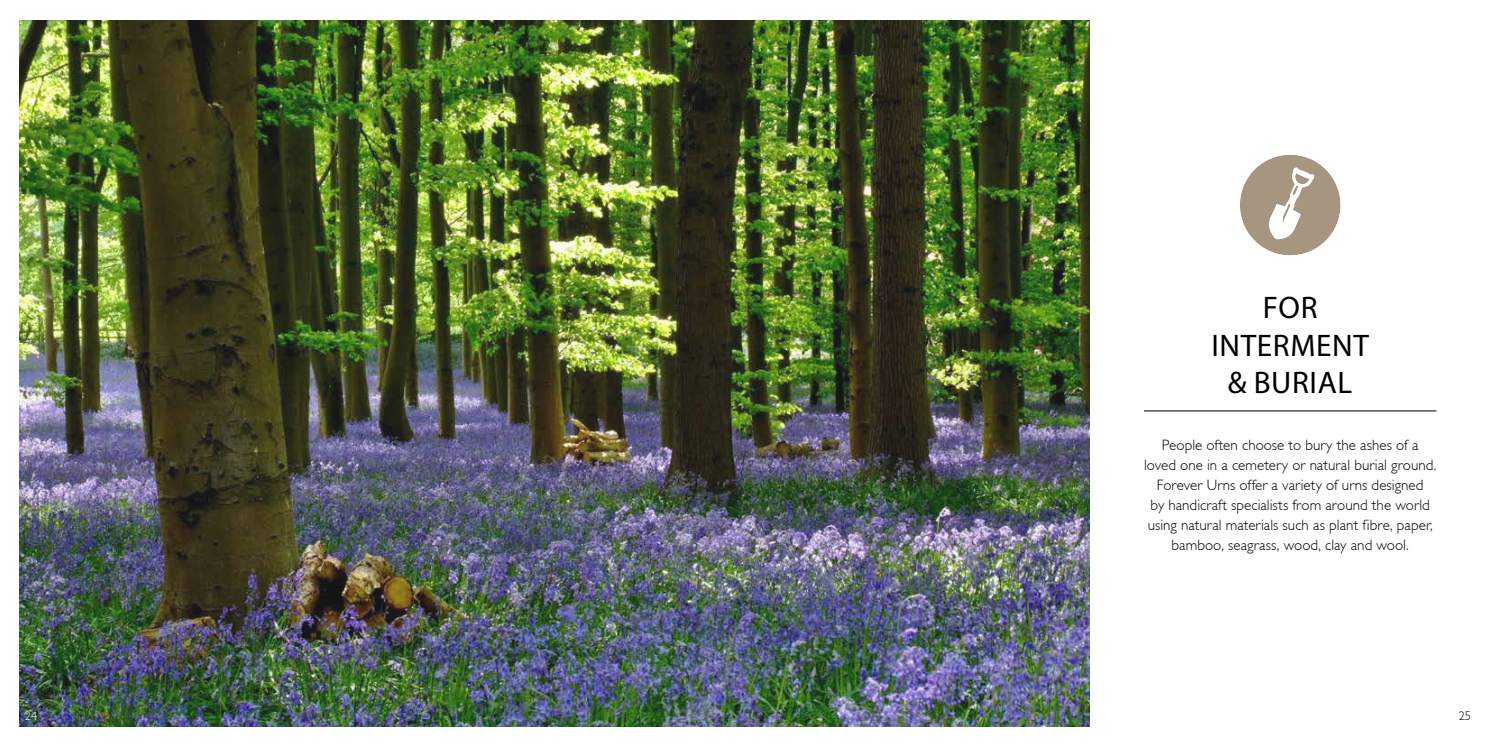
<style>
.page{position:relative;width:1489px;height:745px;background:#fff}
.page>*{position:absolute;margin:0;border:0;box-sizing:border-box;transform-origin:0 0}
.t1{font:31.25px/37.5px "Myriad Pro";letter-spacing:.02em;color:#000;text-align:center}
.t2{font:300 15px/20px "Gill Sans";color:#000;text-align:center}
.t3{font:300 12.5px "Gill Sans";color:#fff}
.t4{font:300 12.5px "Gill Sans";color:#000}
</style>
<div class="page">
<hr style="left:1143px;top:410px;width:293px;height:1px;background:#000">
<div style="left:1239px;top:155px;width:101px;height:100px;background:#a69680;border-radius:50%"></div>
<svg style="left:1268px;top:167px;width:46px;height:72px"></svg>
<img style="left:19px;top:21px;width:1070px;height:705px">
<h1 class="t1" style="left:1211px;top:288px;width:159px">FOR<br>INTERMENT &amp; BURIAL</h1>
<p class="t2" style="left:1143px;top:435px;width:294px">People often choose to bury the ashes of a<br>loved one in a cemetery or natural burial ground.<br>Forever Urns offer a variety of urns designed<br>by handicraft specialists from around the world using natural materials such as plant fibre, paper, bamboo, seagrass, wood, clay and wool.</p>
<p class="t3" style="left:25px;top:708px;width:14px">24</p>
<p class="t4" style="left:1458px;top:708px;width:14px">25</p>
</div>
